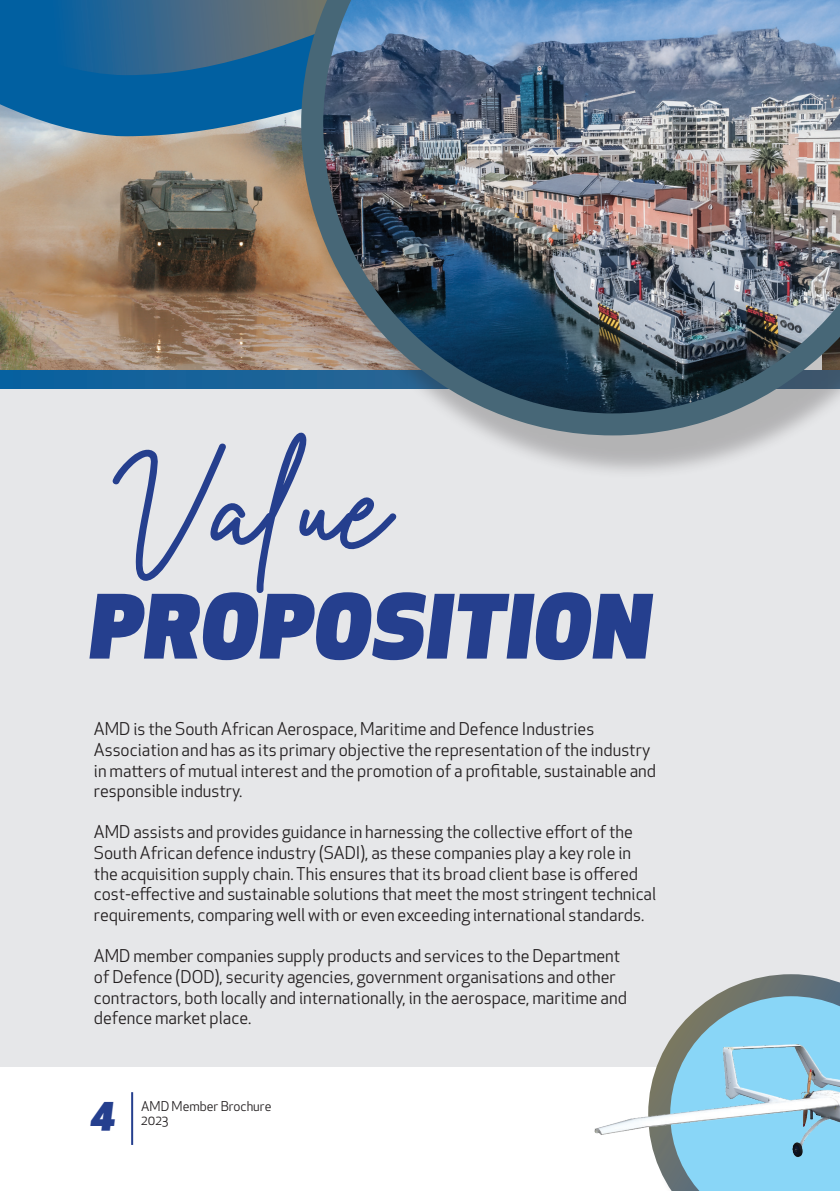
<style>
.page{position:relative;width:840px;height:1191px;background:#fff}
.page>*{position:absolute;margin:0;border:0;box-sizing:border-box;transform-origin:0 0}
.t1{font:italic 900 37.4px "Apex New";color:#253f8e}
.t2{font:17.2px/20.6px "Apex New";color:#231f20}
.t3{font:13.2px "Apex New";color:#231f20}
</style>
<div class="page">
<hr style="left:131px;top:1092px;width:2px;height:53px;background:#253f8e">
<img style="left:0;top:136px;width:301px;height:235px">
<div style="left:0;top:389px;width:839px;height:677px;background:#e6e7e9"></div>
<svg style="left:703px;top:974px;width:136px;height:30px"></svg>
<img style="left:588px;top:1004px;width:251px;height:187px">
<svg style="left:89px;top:592px;width:564px;height:68px"></svg>
<svg style="left:111px;top:432px;width:287px;height:162px"></svg>
<svg style="left:0;top:0;width:301px;height:136px;background:#256a9a"></svg>
<div style="left:309px;top:0;width:530px;height:479px;background:#231f20;opacity:.26"></div>
<img style="left:301px;top:0;width:538px;height:435px">
<p class="t2" style="left:94px;top:718px;width:563px">AMD is the South African Aerospace, Maritime and Defence Industries Association and has as its primary objective the representation of the industry in matters of mutual interest and the promotion of a profitable, sustainable and responsible industry.</p>
<p class="t2" style="left:94px;top:822px;width:563px">AMD assists and provides guidance in harnessing the collective effort of the South African defence industry (SADI), as these companies play a key role in the acquisition supply chain. This ensures that its broad client base is offered cost-effective and sustainable solutions that meet the most stringent technical requirements, comparing well with or even exceeding international standards.</p>
<p class="t2" style="left:94px;top:945px;width:534px">AMD member companies supply products and services to the Department of Defence (DOD), security agencies, government organisations and other contractors, both locally and internationally, in the aerospace, maritime and defence market place.</p>
<h1 class="t1" style="left:91px;top:1087px;width:25px">4</h1>
<p class="t3" style="left:141px;top:1098px;width:132px">AMD Member Brochure</p>
<p class="t3" style="left:141px;top:1111px;width:29px">2023</p>
</div>
